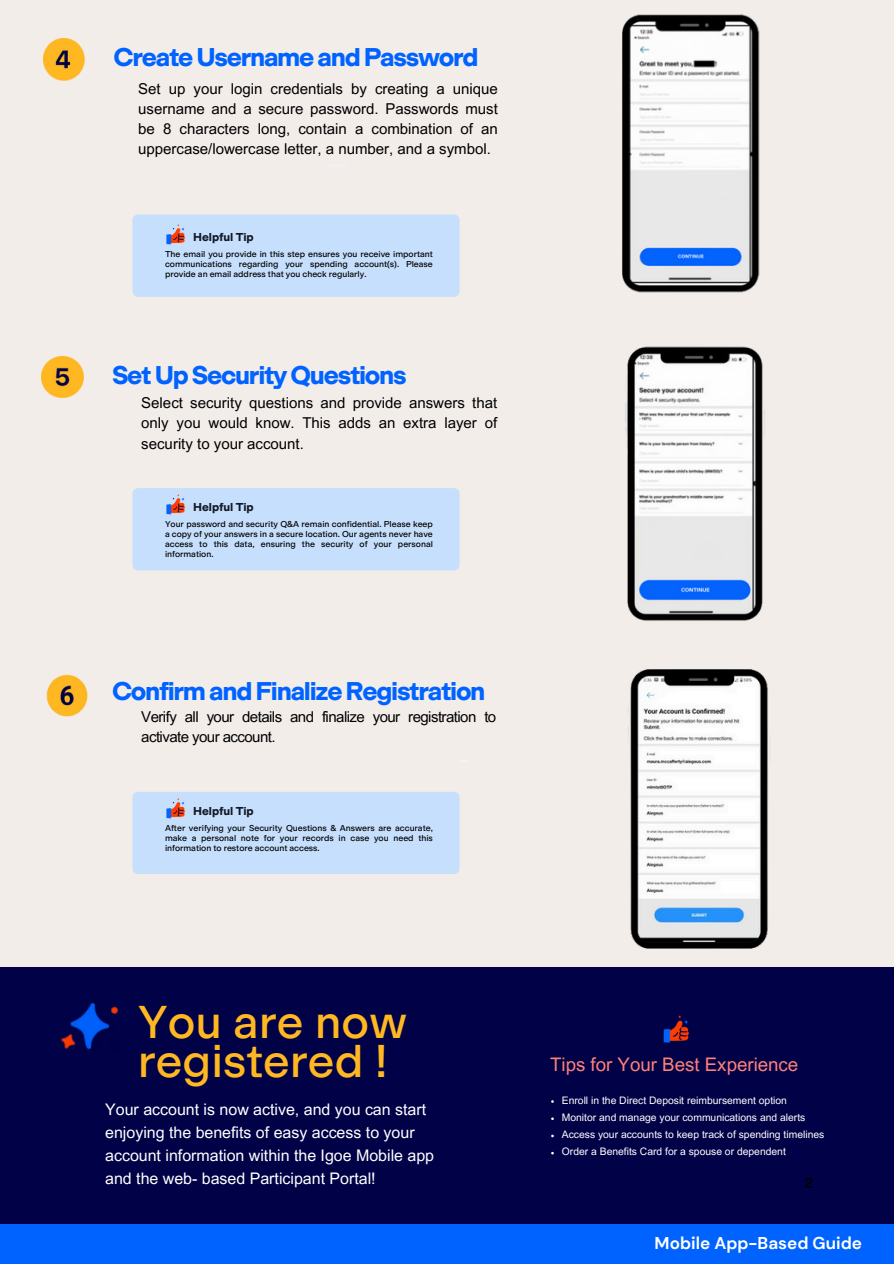
<style>
.page{position:relative;width:894px;height:1264px;background:#fff}
.page>*{position:absolute;margin:0;border:0;box-sizing:border-box;transform-origin:0 0}
.t1{font:46.5px/38.5px "Modern Gothic";color:#ffb822}
.t2{font:700 25.95px "Modern Gothic";letter-spacing:-.05em;color:#0063ff}
.t3{font:18.75px "Arial MT Pro";color:#ff8179}
.t4{font:700 17.1px "DM Sans";color:#fff}
.t5{font:15.9px/23.1px "Arial MT Pro";color:#fff}
.t6{font:15px/20.2px "Arial MT Pro";color:#000;text-align:justify}
.t7{font:15px/20.2px "Arial MT Pro";letter-spacing:-.035em;color:#000}
.t8{font:15px "Modern Gothic";color:#000}
.t9{font:700 11.55px "Modern Gothic";letter-spacing:-.01em;color:#121826}
.t10{font:10.35px "Arial MT Pro";color:#fff}
.t11{font:8.7px/10.1px "Modern Gothic";letter-spacing:-.005em;color:#000;text-align:justify}
</style>
<div class="page">
<div style="left:0;top:0;width:893px;height:1263px;background:#f3edea"></div>
<div style="left:0;top:967px;width:893px;height:261px;background:#010147"></div>
<img style="left:61px;top:1002px;width:58px;height:48px">
<img style="left:663px;top:1015px;width:27px;height:28px">
<div style="left:0;top:1224px;width:893px;height:39px;background:#0063ff"></div>
<img style="left:628px;top:669px;width:140px;height:280px">
<img style="left:42px;top:356px;width:41px;height:42px">
<img style="left:46px;top:674px;width:42px;height:43px">
<img style="left:625px;top:346px;width:140px;height:275px">
<img style="left:622px;top:14px;width:138px;height:279px">
<img style="left:43px;top:39px;width:42px;height:41px">
<div style="left:132px;top:214px;width:327px;height:83px;background:#c6dffc"></div>
<img style="left:160px;top:224px;width:30px;height:25px">
<div style="left:132px;top:488px;width:327px;height:82px;background:#c6dffc"></div>
<img style="left:160px;top:494px;width:30px;height:25px">
<div style="left:132px;top:792px;width:327px;height:82px;background:#c6dffc"></div>
<img style="left:160px;top:798px;width:30px;height:25px">
<h3 class="t2" style="left:113px;top:41px;width:366px">Create Username and Password</h3>
<p class="t6" style="left:138px;top:80px;width:361px">Set up your login credentials by creating a unique username and a secure password. Passwords must be 8 characters long, contain a combination of an uppercase/lowercase letter, a number, and a symbol.</p>
<p class="t9" style="left:193px;top:230px;width:62px">Helpful Tip</p>
<p class="t11" style="left:165px;top:249px;width:269px">The email you provide in this step ensures you receive important communications regarding your spending account(s). Please provide an email address that you check regularly.</p>
<p class="t2" style="left:112px;top:359px;width:296px">Set Up Security Questions</p>
<p class="t6" style="left:141px;top:394px;width:357px">Select security questions and provide answers that only you would know. This adds an extra layer of security to your account.</p>
<h5 class="t9" style="left:193px;top:500px;width:62px">Helpful Tip</h5>
<p class="t11" style="left:165px;top:519px;width:269px">Your password and security Q&amp;A remain confidential. Please keep a copy of your answers in a secure location. Our agents never have access to this data, ensuring the security of your personal information.</p>
<p class="t2" style="left:112px;top:675px;width:375px">Confirm and Finalize Registration</p>
<h2 class="t7" style="left:141px;top:708px;width:356px">Verify all your details and finalize your registration to activate your account.</h2>
<p class="t9" style="left:193px;top:804px;width:62px">Helpful Tip</p>
<p class="t11" style="left:165px;top:822px;width:269px">After verifying your Security Questions &amp; Answers are accurate, make a personal note for your records in case you need this information to restore account access.</p>
<p class="t1" style="left:138px;top:1002px;width:271px">You are now registered !</p>
<p class="t5" style="left:105px;top:1099px;width:330px">Your account is now active, and you can start enjoying the benefits of easy access to your account information within the Igoe Mobile app and the web- based Participant Portal!</p>
<p class="t3" style="left:550px;top:1057px;width:250px">Tips for Your Best Experience</p>
<p class="t10" style="left:561px;top:1096px;width:226px">Enroll in the Direct Deposit reimbursement option</p>
<p class="t10" style="left:561px;top:1113px;width:245px">Monitor and manage your communications and alerts</p>
<h5 class="t10" style="left:561px;top:1130px;width:264px">Access your accounts to keep track of spending timelines</h5>
<p class="t10" style="left:561px;top:1147px;width:225px">Order a Benefits Card for a spouse or dependent</p>
<h3 class="t8" style="left:804px;top:1173px;width:10px">2</h3>
<p class="t4" style="left:654px;top:1231px;width:209px">Mobile App-Based Guide</p>
</div>
